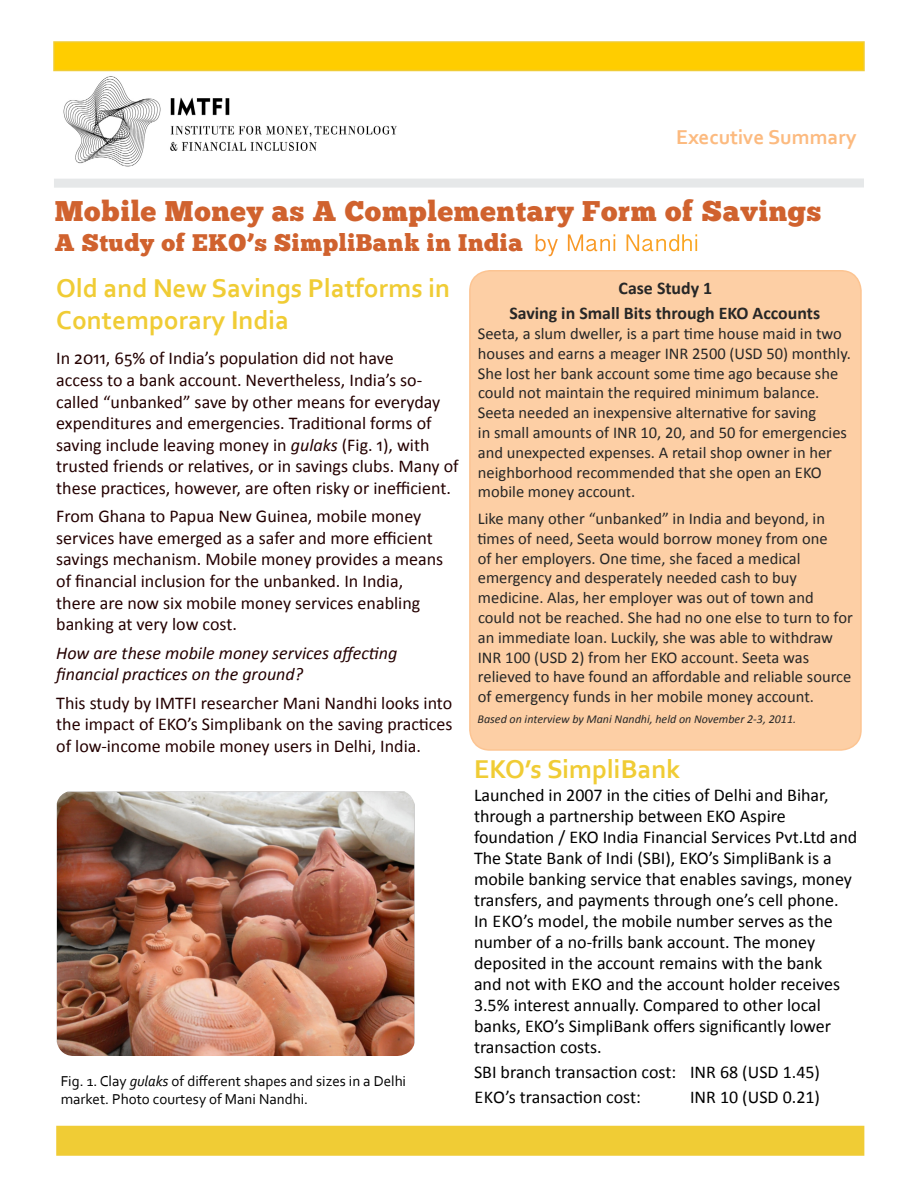
<style>
.page{position:relative;width:918px;height:1188px;background:#fff}
.page>*{position:absolute;margin:0;border:0;box-sizing:border-box;transform-origin:0 0}
.t1{font:28.5px "Chunk Five";letter-spacing:.025em;color:#d0622e}
.t2{font:700 27px/32.4px "Corbel";color:#f0cc35}
.t3{font:24px "Chunk Five";letter-spacing:.025em;color:#d0622e}
.t4{font:700 21px "Corbel";color:#fcba7f}
.t5{font:18px/21.6px "Calibri";color:#240000}
.t6{font:18px/21px "Calibri";color:#000}
.t7{font:italic 18px/21.6px "Calibri";color:#240000}
.t8{font:700 17.85px/25.2px "Calibri";color:#000;text-align:center}
.t9{font:16.5px/19.8px "Calibri";color:#000}
.t10{font:15px/18px "Corbel";color:#000}
.t11{font:italic 12px "Calibri";color:#000}
.s1{font-family:"Khmer Sangam MN";color:#fff}
.s2{font-style:italic}
</style>
<div class="page">
<img style="left:56px;top:71px;width:350px;height:96px">
<div style="left:54px;top:178px;width:810px;height:10px;background:#e6e8e9"></div>
<div style="left:56px;top:1126px;width:808px;height:30px;background:#f0cc35;border:2px solid #f0cc35"></div>
<div style="left:53px;top:41px;width:812px;height:30px;background:#ffcd00;border:2px solid #f0cc35"></div>
<img style="left:57px;top:792px;width:358px;height:264px">
<div style="left:470px;top:271px;width:391px;height:479px;background:#fdcfa5;border-radius:20px"></div>
<div style="left:469px;top:270px;width:393px;height:481px;border:2px solid #fcba7f;border-radius:20px"></div>
<p class="t4" style="left:676px;top:124px;width:182px">Executive Summary</p>
<h1 class="t1" style="left:55px;top:194px;width:768px">Mobile Money as A Complementary Form of Savings</h1>
<h3 class="t3" style="left:55px;top:228px;width:645px">A Study of EKO’s SimpliBank in India <span class="s1">by Mani Nandhi</span></h3>
<h2 class="t2" style="left:56px;top:271px;width:395px">Old and New Savings Platforms in<br>Contemporary India</h2>
<p class="t5" style="left:56px;top:348px;width:404px">In 2011, 65% of India’s population did not have<br>access to a bank account. Nevertheless, India’s so&shy;called “unbanked” save by other means for everyday expenditures and emergencies. Traditional forms of saving include leaving money in <span class="s2">gulaks</span> (Fig. 1), with trusted friends or relatives, or in savings clubs. Many of these practices, however, are often risky or inefficient.</p>
<p class="t5" style="left:56px;top:506px;width:389px">From Ghana to Papua New Guinea, mobile money services have emerged as a safer and more efficient savings mechanism. Mobile money provides a means of financial inclusion for the unbanked. In India, there are now six mobile money services enabling banking at very low cost.</p>
<p class="t7" style="left:56px;top:641px;width:343px">How are these mobile money services affecting financial practices on the ground?</p>
<p class="t5" style="left:56px;top:692px;width:398px;text-align:justify">This study by IMTFI researcher Mani Nandhi looks into the impact of EKO’s Simplibank on the saving practices of low-income mobile money users in Delhi, India.</p>
<p class="t8" style="left:509px;top:275px;width:312px">Case Study 1<br>Saving in Small Bits through EKO Accounts</p>
<p class="t9" style="left:478px;top:324px;width:375px">Seeta, a slum dweller, is a part time house maid in two houses and earns a meager INR 2500 (USD 50) monthly.<br>She lost her bank account some time ago because she could not maintain the required minimum balance.<br>Seeta needed an inexpensive alternative for saving<br>in small amounts of INR 10, 20, and 50 for emergencies and unexpected expenses. A retail shop owner in her neighborhood recommended that she open an EKO mobile money account.</p>
<p class="t9" style="left:477px;top:509px;width:377px">Like many other “unbanked” in India and beyond, in times of need, Seeta would borrow money from one<br>of her employers. One time, she faced a medical emergency and desperately needed cash to buy medicine. Alas, her employer was out of town and could not be reached. She had no one else to turn to for an immediate loan. Luckily, she was able to withdraw INR 100 (USD 2) from her EKO account. Seeta was relieved to have found an affordable and reliable source of emergency funds in her mobile money account.</p>
<p class="t11" style="left:478px;top:711px;width:320px">Based on interview by Mani Nandhi, held on November 2-3, 2011.</p>
<p class="t10" style="left:61px;top:1072px;width:347px">Fig. 1. Clay <span class="s2">gulaks</span> of different shapes and sizes in a Delhi market. Photo courtesy of Mani Nandhi.</p>
<h2 class="t2" style="left:474px;top:753px;width:208px">EKO’s SimpliBank</h2>
<p class="t6" style="left:474px;top:785px;width:385px">Launched in 2007 in the cities of Delhi and Bihar, through a partnership between EKO Aspire foundation / EKO India Financial Services Pvt.Ltd and The State Bank of Indi (SBI), EKO’s SimpliBank is a mobile banking service that enables savings, money transfers, and payments through one’s cell phone.<br>In EKO’s model, the mobile number serves as the number of a no-frills bank account. The money deposited in the account remains with the bank<br>and not with EKO and the account holder receives 3.5% interest annually. Compared to other local banks, EKO’s SimpliBank offers significantly lower transaction costs.</p>
<p class="t6" style="left:474px;top:1060px;width:348px;line-height:24.8px">SBI branch transaction cost: INR 68 (USD 1.45)<br>EKO’s transaction cost:</p>
<p class="t6" style="left:690px;top:1086px;width:132px">INR 10 (USD 0.21)</p>
</div>
